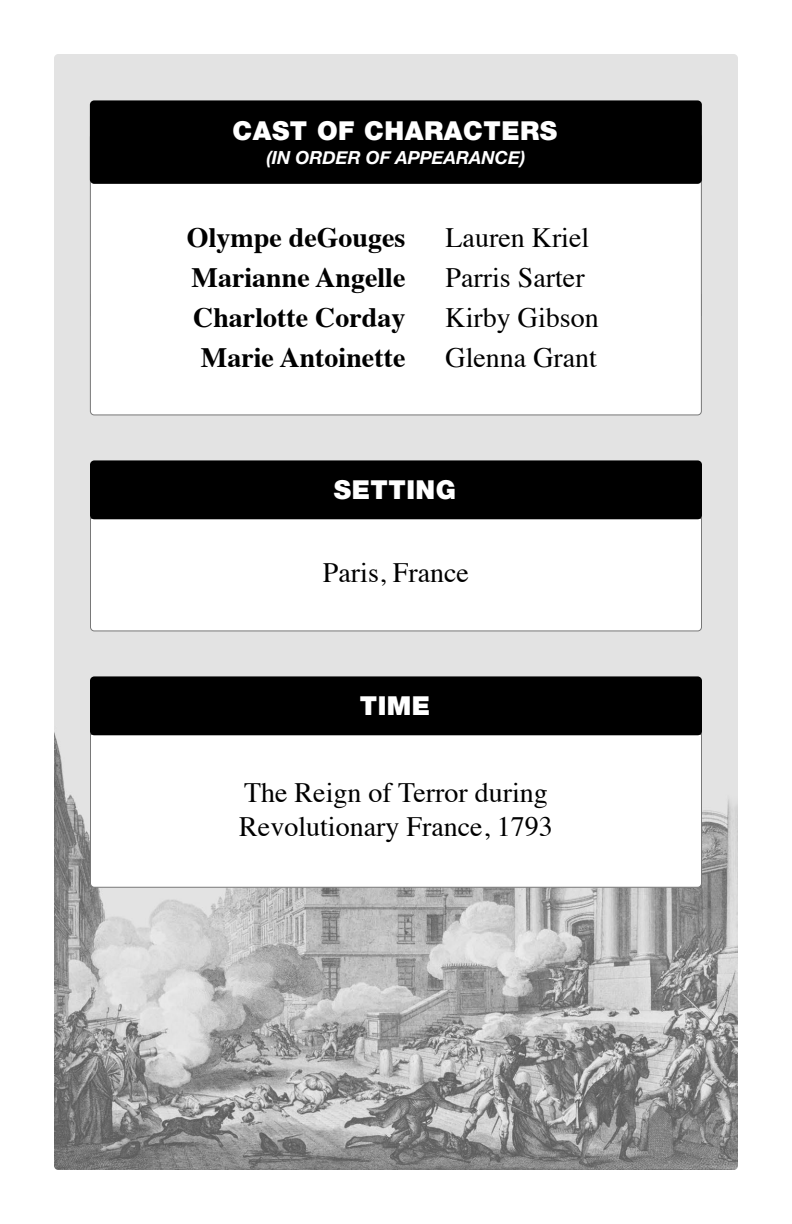
<style>
.page{position:relative;width:792px;height:1224px;background:#fff}
.page>*{position:absolute;margin:0;border:0;box-sizing:border-box;transform-origin:0 0}
.t1{font:28px/33.6px "Times";color:#000}
.t2{font:700 28px "Times";color:#000}
.t3{font:900 26px "Helvetica Neue LT";letter-spacing:.02em;color:#fff}
.t4{font:italic 700 18px "Helvetica Neue";color:#fff}
</style>
<div class="page">
<img style="left:54px;top:54px;width:684px;height:1116px">
<div style="left:90px;top:512px;width:611px;height:119px;background:#fff;border-radius:4px"></div>
<div style="left:90px;top:511px;width:612px;height:120px;border:1px solid #787878;border-radius:4px"></div>
<div style="left:90px;top:460px;width:612px;height:59px;background:#000;border-radius:4px"></div>
<div style="left:90px;top:728px;width:611px;height:159px;background:#fff;border-radius:4px"></div>
<div style="left:90px;top:676px;width:612px;height:59px;background:#000;border-radius:4px"></div>
<div style="left:90px;top:133px;width:611px;height:282px;background:#fff;border-radius:4px"></div>
<div style="left:90px;top:100px;width:612px;height:84px;background:#000;border-radius:4px"></div>
<p class="t3" style="left:233px;top:115px;width:326px">CAST OF CHARACTERS</p>
<p class="t4" style="left:266px;top:143px;width:261px">(IN ORDER OF APPEARANCE)</p>
<p class="t2" style="left:187px;top:210px;width:220px">Olympe deGouges</p>
<p class="t1" style="left:445px;top:218px;width:145px">Lauren Kriel</p>
<p class="t2" style="left:192px;top:250px;width:215px">Marianne Angelle</p>
<p class="t1" style="left:445px;top:258px;width:141px">Parris Sarter</p>
<p class="t2" style="left:193px;top:290px;width:214px">Charlotte Corday</p>
<p class="t1" style="left:445px;top:298px;width:155px">Kirby Gibson</p>
<p class="t2" style="left:201px;top:330px;width:206px">Marie Antoinette</p>
<p class="t1" style="left:445px;top:338px;width:153px">Glenna Grant</p>
<p class="t3" style="left:334px;top:474px;width:124px">SETTING</p>
<p class="t1" style="left:323px;top:553px;width:148px">Paris, France</p>
<p class="t3" style="left:360px;top:690px;width:72px">TIME</p>
<p class="t1" style="left:239px;top:773px;width:315px">The Reign of Terror during<br>Revolutionary France, 1793</p>
</div>
